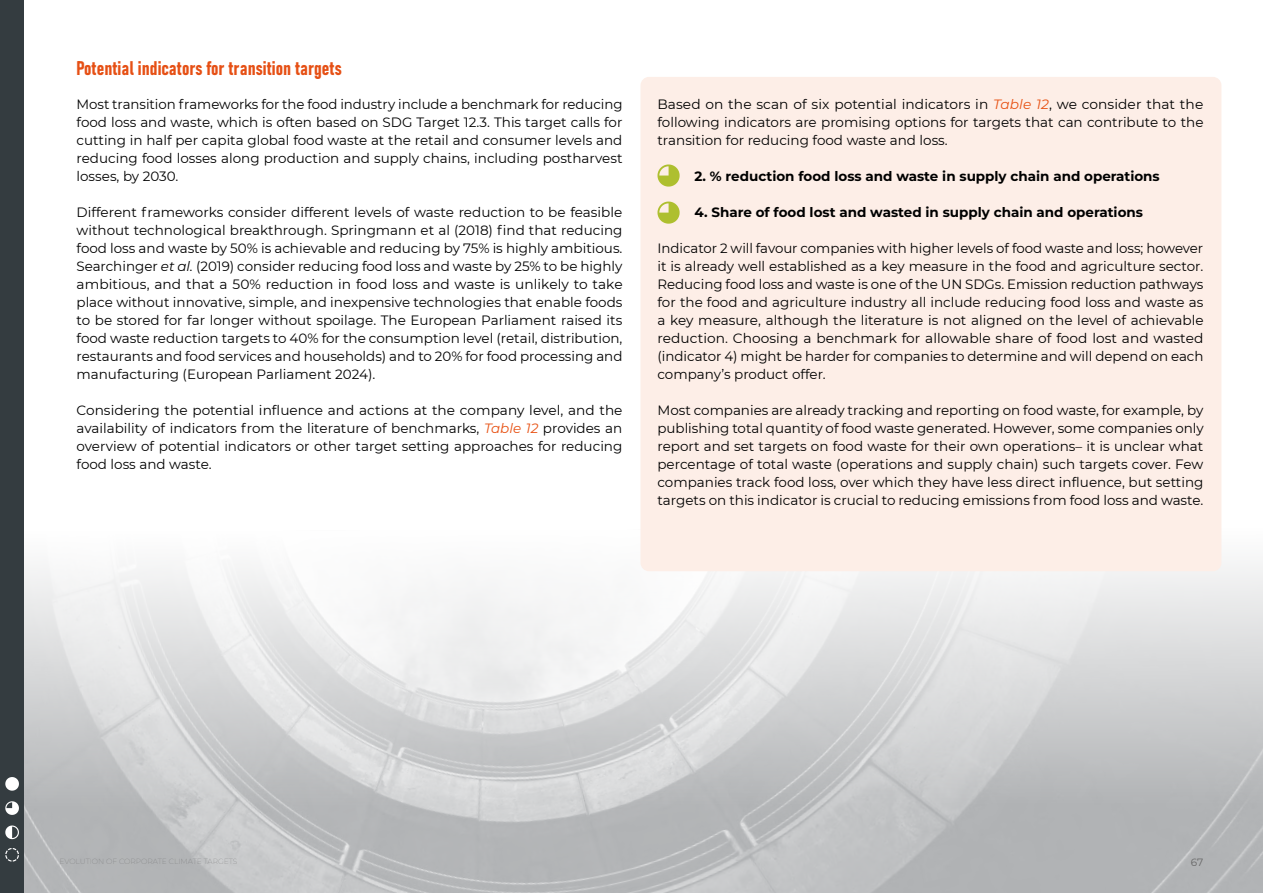
<style>
.page{position:relative;width:1263px;height:893px;background:#fff}
.page>*{position:absolute;margin:0;border:0;box-sizing:border-box;transform-origin:0 0}
.t1{font:19.5px "Bahnschrift";color:#e65015}
.t2{font:13.5px/18px "Montserrat";color:#000;text-align:justify}
.t3{font:700 13.5px "Montserrat";color:#000}
.t4{font:10.5px "Montserrat";color:#666}
.s1{font-style:italic}
.s2{font-style:italic;color:#e75113}
</style>
<div class="page">
<svg style="left:24px;top:809px;width:1239px;height:84px;background:#b8b9bb"></svg>
<svg style="left:24px;top:527px;width:1239px;height:282px"></svg>
<div style="left:640px;top:77px;width:581px;height:494px;background:#fdeee7;border-radius:9px"></div>
<div style="left:0;top:0;width:24px;height:893px;background:#343c40"></div>
<svg style="left:5px;top:777px;width:14px;height:14px"></svg>
<svg style="left:5px;top:801px;width:14px;height:14px"></svg>
<svg style="left:5px;top:825px;width:14px;height:14px"></svg>
<svg style="left:5px;top:848px;width:14px;height:14px"></svg>
<svg style="left:657px;top:164px;width:23px;height:23px"></svg>
<svg style="left:657px;top:202px;width:23px;height:22px"></svg>
<h1 class="t1" style="left:77px;top:53px;width:267px">Potential indicators for transition targets</h1>
<p class="t2" style="left:77px;top:95px;width:547px">Most transition frameworks for the food industry include a benchmark for reducing food loss and waste, which is often based on SDG Target 12.3. This target calls for cutting in half per capita global food waste at the retail and consumer levels and reducing food losses along production and supply chains, including postharvest losses, by 2030.</p>
<p class="t2" style="left:77px;top:203px;width:548px">Different frameworks consider different levels of waste reduction to be feasible without technological breakthrough. Springmann et al (2018) find that reducing food loss and waste by 50% is achievable and reducing by 75% is highly ambitious.<br>Searchinger <span class="s1">et al.</span> (2019) consider reducing food loss and waste by 25% to be highly ambitious, and that a 50% reduction in food loss and waste is unlikely to take place without innovative, simple, and inexpensive technologies that enable foods to be stored for far longer without spoilage. The European Parliament raised its food waste reduction targets to 40% for the consumption level (retail, distribution, restaurants and food services and households) and to 20% for food processing and manufacturing (European Parliament 2024).</p>
<p class="t2" style="left:77px;top:401px;width:547px">Considering the potential influence and actions at the company level, and the availability of indicators from the literature of benchmarks, <span class="s2">Table 12</span> provides an overview of potential indicators or other target setting approaches for reducing food loss and waste.</p>
<p class="t2" style="left:657px;top:95px;width:547px">Based on the scan of six potential indicators in <span class="s2">Table 12</span>, we consider that the following indicators are promising options for targets that can contribute to the transition for reducing food waste and loss.</p>
<p class="t3" style="left:694px;top:167px;width:467px">2. % reduction food loss and waste in supply chain and operations</p>
<p class="t3" style="left:694px;top:203px;width:450px">4. Share of food lost and wasted in supply chain and operations</p>
<p class="t2" style="left:657px;top:239px;width:548px">Indicator 2 will favour companies with higher levels of food waste and loss; however it is already well established as a key measure in the food and agriculture sector.<br>Reducing food loss and waste is one of the UN SDGs. Emission reduction pathways for the food and agriculture industry all include reducing food loss and waste as a key measure, although the literature is not aligned on the level of achievable reduction. Choosing a benchmark for allowable share of food lost and wasted (indicator 4) might be harder for companies to determine and will depend on each company’s product offer.</p>
<p class="t2" style="left:657px;top:401px;width:548px">Most companies are already tracking and reporting on food waste, for example, by publishing total quantity of food waste generated. However, some companies only report and set targets on food waste for their own operations– it is unclear what percentage of total waste (operations and supply chain) such targets cover. Few companies track food loss, over which they have less direct influence, but setting targets on this indicator is crucial to reducing emissions from food loss and waste.</p>
<p class="t4" style="left:1191px;top:855px;width:14px">67</p>
</div>
